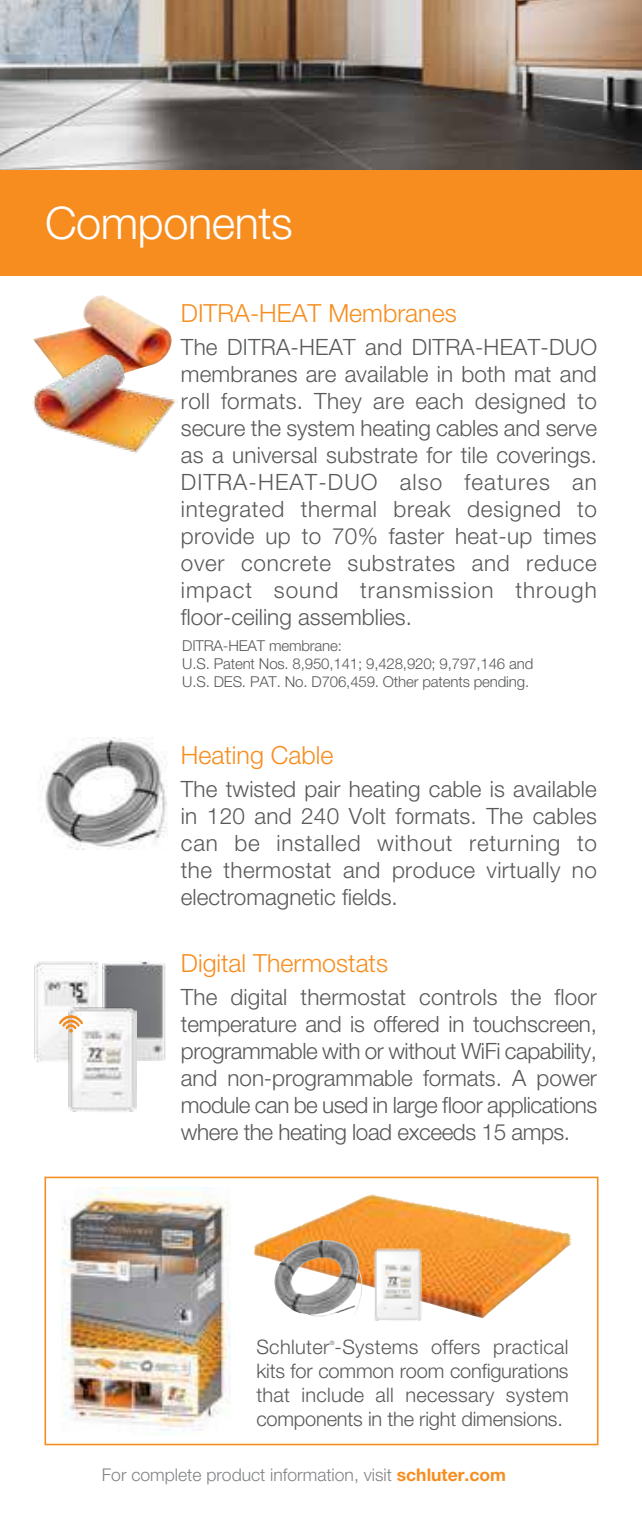
<style>
.page{position:relative;width:642px;height:1530px;background:#fff}
.page>*{position:absolute;margin:0;border:0;box-sizing:border-box;transform-origin:0 0}
.t1{font:300 45px "Helvetica Neue LT Pro";letter-spacing:-.01em;color:#fff}
.t2{font:300 25px "Helvetica Neue LT Pro";color:#f78d1e}
.t3{font:300 22.5px/27px "Helvetica Neue LT Pro";color:#58595b;text-align:justify}
.t4{font:300 20px/24px "Helvetica Neue LT Pro";letter-spacing:.01em;color:#58595b;text-align:justify}
.t5{font:300 17.5px "Helvetica Neue LT Pro";color:#808285}
.t6{font:300 15px/18px "Helvetica Neue LT Pro";letter-spacing:-.01em;color:#58595b}
.t7{font:300 6px "Helvetica Neue LT Pro";color:#58595b}
.s1{font-weight:700;color:#f78d1e}
</style>
<div class="page">
<div style="left:44px;top:1177px;width:554px;height:268px;border:2px solid #f78d1e"></div>
<img style="left:41px;top:738px;width:126px;height:111px">
<img style="left:33px;top:296px;width:139px;height:49px">
<img style="left:254px;top:1195px;width:317px;height:123px">
<img style="left:274px;top:1240px;width:88px;height:77px">
<img style="left:61px;top:1188px;width:169px;height:247px">
<img style="left:32px;top:345px;width:143px;height:109px">
<img style="left:102px;top:961px;width:64px;height:100px">
<img style="left:34px;top:962px;width:65px;height:100px">
<img style="left:67px;top:1006px;width:70px;height:106px">
<img style="left:373px;top:1249px;width:48px;height:72px">
<div style="left:0;top:170px;width:641px;height:105px;background:#f78d1e"></div>
<img style="left:0;top:0;width:641px;height:170px">
<svg style="left:59px;top:1015px;width:24px;height:18px"></svg>
<h1 class="t1" style="left:45px;top:195px;width:249px">Components</h1>
<p class="t2" style="left:181px;top:298px;width:277px">DITRA-HEAT Membranes</p>
<p class="t3" style="left:181px;top:333px;width:417px">The DITRA-HEAT and DITRA-HEAT-DUO membranes are available in both mat and roll formats. They are each designed to secure the system heating cables and serve as a universal substrate for tile coverings.<br>DITRA-HEAT-DUO also features an integrated thermal break designed to provide up to 70% faster heat-up times over concrete substrates and reduce impact sound transmission through floor-ceiling assemblies.</p>
<p class="t6" style="left:182px;top:636px;width:352px">DITRA-HEAT membrane:<br>U.S. Patent Nos. 8,950,141; 9,428,920; 9,797,146 and<br>U.S. DES. PAT. No. D706,459. Other patents pending.</p>
<p class="t2" style="left:181px;top:740px;width:154px">Heating Cable</p>
<p class="t3" style="left:181px;top:775px;width:417px">The twisted pair heating cable is available in 120 and 240 Volt formats. The cables can be installed without returning to the thermostat and produce virtually no electromagnetic fields.</p>
<p class="t2" style="left:181px;top:948px;width:208px">Digital Thermostats</p>
<p class="t3" style="left:181px;top:983px;width:417px">The digital thermostat controls the floor temperature and is offered in touchscreen, programmable with or without WiFi capability, and non-programmable formats. A power module can be used in large floor applications where the heating load exceeds 15 amps.</p>
<p class="t4" style="left:256px;top:1334px;width:313px">Schluter -Systems offers practical</p>
<p class="t7" style="left:329px;top:1339px;width:6px">®</p>
<p class="t4" style="left:256px;top:1358px;width:313px">kits for common room configurations that include all necessary system components in the right dimensions.</p>
<p class="t5" style="left:102px;top:1464px;width:405px">For complete product information, visit <span class="s1">schluter.com</span></p>
</div>
